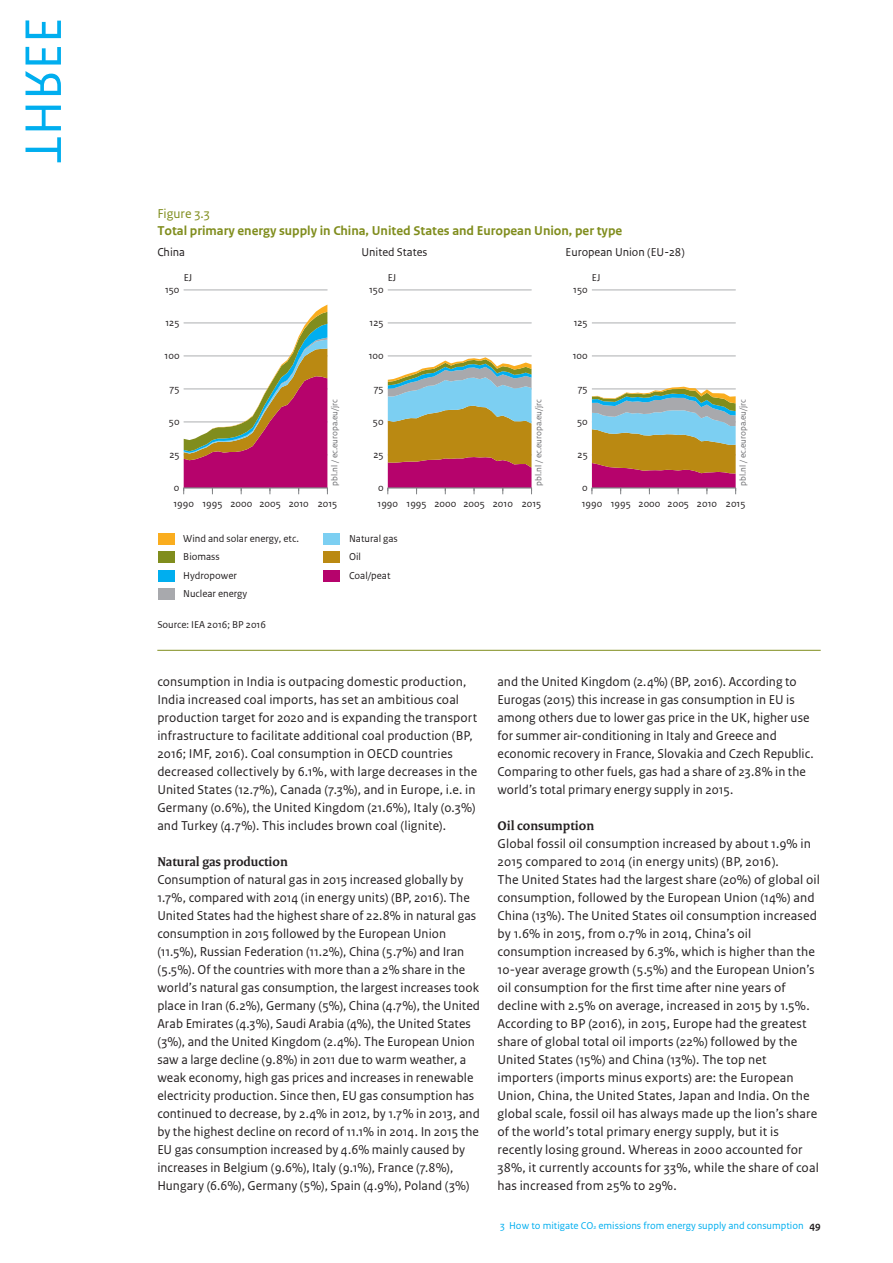
<style>
.page{position:relative;width:893px;height:1263px;background:#fff}
.page>*{position:absolute;margin:0;border:0;box-sizing:border-box;transform-origin:0 0}
.t1{font:13.5px/18px "Rijksoverheid Sans Text";letter-spacing:.005em;color:#231f20}
.t2{font:700 13.5px "Rijksoverheid Sans Text TT";color:#808d1d}
.t3{font:700 13.5px "Rijksoverheid Serif";color:#231f20}
.Label_F{font:13.5px "Rijksoverheid Sans Text";color:#808d1d}
.t4{font:12px "Rijksoverheid Sans Text TT";color:#231f20}
.t5{font:10.5px/18.3px "Rijksoverheid Sans Text TT";color:#231f20}
.Voetregel_rechts{font:10.5px "Rijksoverheid Sans Text";color:#00aeef}
.t6{font:700 10.5px "Rijksoverheid Sans Text";color:#231f20}
.t7{font:9px "Rijksoverheid Sans Text TT";color:#6c6d70}
.s1{font-size:6.15px}
</style>
<div class="page">
<hr style="left:157px;top:650px;width:664px;height:1px;background:#808d1d">
<hr style="left:184px;top:290px;width:143px;height:1px;background:#c7c8ca">
<svg style="left:183px;top:305px;width:145px;height:189px"></svg>
<div style="left:158px;top:533px;width:16px;height:12px;background:#faad1e"></div>
<div style="left:158px;top:551px;width:16px;height:12px;background:#808d1d"></div>
<div style="left:158px;top:570px;width:16px;height:12px;background:#00aeef"></div>
<div style="left:158px;top:588px;width:16px;height:12px;background:#a8a9ad"></div>
<div style="left:324px;top:533px;width:16px;height:12px;background:#7ccff2"></div>
<div style="left:324px;top:551px;width:16px;height:12px;background:#ba8912"></div>
<div style="left:324px;top:570px;width:16px;height:12px;background:#b6036c"></div>
<hr style="left:388px;top:356px;width:143px;height:1px;background:#c7c8ca">
<hr style="left:388px;top:323px;width:143px;height:1px;background:#c7c8ca">
<hr style="left:388px;top:290px;width:143px;height:1px;background:#c7c8ca">
<svg style="left:388px;top:357px;width:144px;height:137px;background:#ac8e7e"></svg>
<hr style="left:592px;top:356px;width:144px;height:1px;background:#c7c8ca">
<hr style="left:592px;top:323px;width:144px;height:1px;background:#c7c8ca">
<hr style="left:592px;top:290px;width:144px;height:1px;background:#c7c8ca">
<svg style="left:592px;top:387px;width:144px;height:107px;background:#a99280"></svg>
<p class="Label_F" style="left:157px;top:206px;width:54px">Figure 3.3</p>
<p class="t2" style="left:157px;top:223px;width:466px">Total primary energy supply in China, United States and European Union, per type</p>
<p class="t4" style="left:157px;top:246px;width:29px">China</p>
<p class="t4" style="left:361px;top:246px;width:67px">United States</p>
<p class="t4" style="left:566px;top:246px;width:121px">European Union (EU-28)</p>
<p class="t5" style="left:184px;top:268px;width:10px">EJ</p>
<p class="t5" style="left:388px;top:268px;width:10px">EJ</p>
<p class="t5" style="left:592px;top:268px;width:10px">EJ</p>
<p class="t5" style="left:165px;top:281px;width:16px">150</p>
<p class="t5" style="left:369px;top:281px;width:16px">150</p>
<p class="t5" style="left:573px;top:281px;width:16px">150</p>
<p class="t5" style="left:166px;top:314px;width:16px">125</p>
<p class="t5" style="left:370px;top:314px;width:16px">125</p>
<p class="t5" style="left:574px;top:314px;width:16px">125</p>
<p class="t5" style="left:165px;top:347px;width:16px">100</p>
<p class="t5" style="left:369px;top:347px;width:16px">100</p>
<p class="t5" style="left:573px;top:347px;width:16px">100</p>
<p class="t5" style="left:170px;top:380px;width:11px">75</p>
<p class="t5" style="left:374px;top:380px;width:11px">75</p>
<p class="t5" style="left:578px;top:380px;width:11px">75</p>
<p class="t5" style="left:169px;top:413px;width:12px">50</p>
<p class="t5" style="left:169px;top:446px;width:12px">25</p>
<p class="t5" style="left:174px;top:479px;width:7px">0</p>
<p class="t7" style="left:329px;top:486px;width:88px;rotate:-90deg">pbl.nl / ec.europa.eu/jrc</p>
<p class="t5" style="left:373px;top:413px;width:12px">50</p>
<p class="t5" style="left:373px;top:446px;width:12px">25</p>
<p class="t5" style="left:378px;top:479px;width:7px">0</p>
<p class="t7" style="left:533px;top:486px;width:88px;rotate:-90deg">pbl.nl / ec.europa.eu/jrc</p>
<p class="t5" style="left:577px;top:413px;width:12px">50</p>
<p class="t5" style="left:578px;top:446px;width:12px">25</p>
<p class="t5" style="left:582px;top:479px;width:7px">0</p>
<p class="t7" style="left:738px;top:486px;width:88px;rotate:-90deg">pbl.nl / ec.europa.eu/jrc</p>
<p class="t5" style="left:173px;top:495px;width:165px">1990 1995 2000 2005 2010 2015</p>
<p class="t5" style="left:378px;top:495px;width:165px">1990 1995 2000 2005 2010 2015</p>
<p class="t5" style="left:582px;top:495px;width:165px">1990 1995 2000 2005 2010 2015</p>
<p class="t5" style="left:183px;top:529px;width:117px">Wind and solar energy, etc.<br>Biomass<br>Hydropower<br>Nuclear energy</p>
<p class="t5" style="left:349px;top:529px;width:50px">Natural gas<br>Oil<br>Coal/peat</p>
<p class="t5" style="left:157px;top:615px;width:110px">Source: IEA 2016; BP 2016</p>
<p class="t1" style="left:157px;top:673px;width:321px">consumption in India is outpacing domestic production, India increased coal imports, has set an ambitious coal production target for 2020 and is expanding the transport infrastructure to facilitate additional coal production (BP, 2016; IMF, 2016). Coal consumption in OECD countries decreased collectively by 6.1%, with large decreases in the United States (12.7%), Canada (7.3%), and in Europe, i.e. in Germany (0.6%), the United Kingdom (21.6%), Italy (0.3%) and Turkey (4.7%). This includes brown coal (lignite).</p>
<h4 class="t3" style="left:157px;top:853px;width:132px">Natural gas production</h4>
<p class="t1" style="left:157px;top:871px;width:324px">Consumption of natural gas in 2015 increased globally by 1.7%, compared with 2014 (in energy units) (BP, 2016). The United States had the highest share of 22.8% in natural gas consumption in 2015 followed by the European Union (11.5%), Russian Federation (11.2%), China (5.7%) and Iran (5.5%). Of the countries with more than a 2% share in the world’s natural gas consumption, the largest increases took place in Iran (6.2%), Germany (5%), China (4.7%), the United Arab Emirates (4.3%), Saudi Arabia (4%), the United States (3%), and the United Kingdom (2.4%). The European Union saw a large decline (9.8%) in 2011 due to warm weather, a weak economy, high gas prices and increases in renewable electricity production. Since then, EU gas consumption has continued to decrease, by 2.4% in 2012, by 1.7% in 2013, and by the highest decline on record of 11.1% in 2014. In 2015 the EU gas consumption increased by 4.6% mainly caused by increases in Belgium (9.6%), Italy (9.1%), France (7.8%), Hungary (6.6%), Germany (5%), Spain (4.9%), Poland (3%)</p>
<p class="t1" style="left:497px;top:673px;width:318px">and the United Kingdom (2.4%) (BP, 2016). According to Eurogas (2015) this increase in gas consumption in EU is among others due to lower gas price in the UK, higher use for summer air-conditioning in Italy and Greece and economic recovery in France, Slovakia and Czech Republic.<br>Comparing to other fuels, gas had a share of 23.8% in the world’s total primary energy supply in 2015.</p>
<h4 class="t3" style="left:497px;top:817px;width:98px">Oil consumption</h4>
<p class="t1" style="left:497px;top:835px;width:324px">Global fossil oil consumption increased by about 1.9% in 2015 compared to 2014 (in energy units) (BP, 2016).<br>The United States had the largest share (20%) of global oil consumption, followed by the European Union (14%) and China (13%). The United States oil consumption increased by 1.6% in 2015, from 0.7% in 2014, China’s oil consumption increased by 6.3%, which is higher than the 10-year average growth (5.5%) and the European Union’s oil consumption for the first time after nine years of decline with 2.5% on average, increased in 2015 by 1.5%.<br>According to BP (2016), in 2015, Europe had the greatest share of global total oil imports (22%) followed by the United States (15%) and China (13%). The top net importers (imports minus exports) are: the European Union, China, the United States, Japan and India. On the global scale, fossil oil has always made up the lion’s share of the world’s total primary energy supply, but it is recently losing ground. Whereas in 2000 accounted for 38%, it currently accounts for 33%, while the share of coal has increased from 25% to 29%.</p>
<p class="Voetregel_rechts" style="left:500px;top:1219px;width:305px">3 How to mitigate CO<span class="s1">2</span> emissions from energy supply and consumption</p>
<p class="t6" style="left:810px;top:1219px;width:13px">49</p>
</div>
